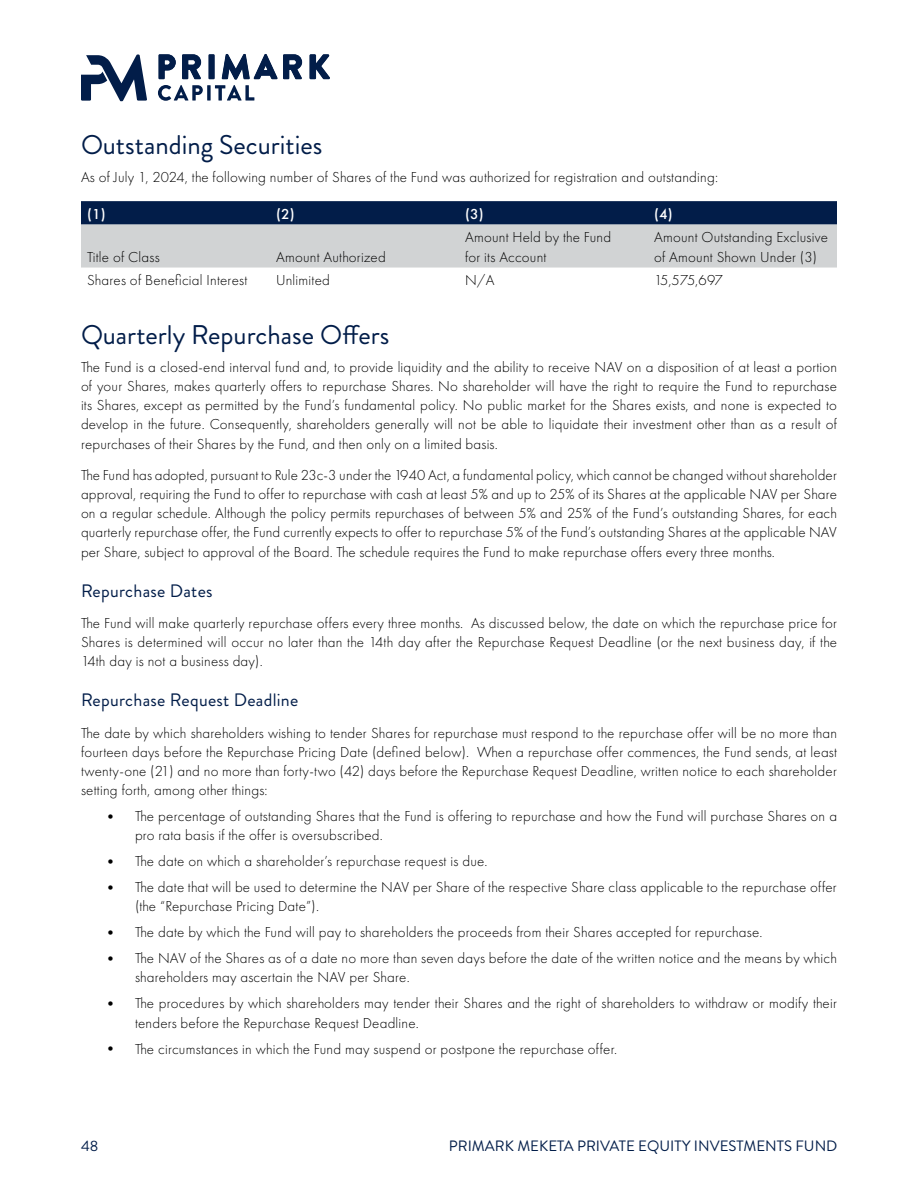
<style>
.page{position:relative;width:918px;height:1188px;background:#fff}
.page>*{position:absolute;margin:0;border:0;box-sizing:border-box;transform-origin:0 0}
.t1{font:27px "Brandon Grotesque";color:#021d49}
.t2{font:18px "Brandon Grotesque";letter-spacing:.015em;color:#021d49}
.t3{font:300 15px/19.2px "Futura PT";letter-spacing:.015em;color:#000}
.t4{font:15px "Brandon Grotesque";color:#021d49}
.t5{font:500 15px "Futura PT";color:#fff}
</style>
<div class="page">
<svg style="left:81px;top:55px;width:66px;height:46px"></svg>
<div style="left:209px;top:55px;width:5px;height:24px;background:#021d49"></div>
<div style="left:209px;top:54px;width:6px;height:25px;border:1px solid #021d49"></div>
<svg style="left:309px;top:54px;width:21px;height:26px"></svg>
<svg style="left:158px;top:54px;width:45px;height:47px"></svg>
<svg style="left:207px;top:85px;width:4px;height:16px"></svg>
<svg style="left:215px;top:54px;width:88px;height:47px"></svg>
<svg style="left:81px;top:201px;width:756px;height:67px;background:#8994a4"></svg>
<h1 class="t1" style="left:81px;top:126px;width:243px">Outstanding Securities</h1>
<p class="t3" style="left:81px;top:168px;width:639px">As of July 1, 2024, the following number of Shares of the Fund was authorized for registration and outstanding:</p>
<p class="t5" style="left:87px;top:205px;width:20px">(1)</p>
<p class="t5" style="left:276px;top:205px;width:20px">(2)</p>
<p class="t5" style="left:465px;top:205px;width:20px">(3)</p>
<p class="t5" style="left:654px;top:205px;width:20px">(4)</p>
<p class="t3" style="left:87px;top:247px;width:74px">Title of Class</p>
<p class="t3" style="left:276px;top:247px;width:111px">Amount Authorized</p>
<p class="t3" style="left:465px;top:227px;width:148px">Amount Held by the Fund for its Account</p>
<p class="t3" style="left:654px;top:227px;width:176px">Amount Outstanding Exclusive of Amount Shown Under (3)</p>
<p class="t3" style="left:87px;top:271px;width:162px">Shares of Beneficial Interest</p>
<p class="t3" style="left:276px;top:271px;width:55px">Unlimited</p>
<p class="t3" style="left:465px;top:271px;width:31px">N/A</p>
<p class="t3" style="left:654px;top:271px;width:71px">15,575,697</p>
<h1 class="t1" style="left:81px;top:316px;width:310px">Quarterly Repurchase Offers</h1>
<p class="t3" style="left:81px;top:357px;width:758px;text-align:justify">The Fund is a closed-end interval fund and, to provide liquidity and the ability to receive NAV on a disposition of at least a portion of your Shares, makes quarterly offers to repurchase Shares. No shareholder will have the right to require the Fund to repurchase its Shares, except as permitted by the Fund’s fundamental policy. No public market for the Shares exists, and none is expected to develop in the future. Consequently, shareholders generally will not be able to liquidate their investment other than as a result of repurchases of their Shares by the Fund, and then only on a limited basis.</p>
<p class="t3" style="left:81px;top:465px;width:758px;text-align:justify">The Fund has adopted, pursuant to Rule 23c-3 under the 1940 Act, a fundamental policy, which cannot be changed without shareholder approval, requiring the Fund to offer to repurchase with cash at least 5% and up to 25% of its Shares at the applicable NAV per Share on a regular schedule. Although the policy permits repurchases of between 5% and 25% of the Fund’s outstanding Shares, for each quarterly repurchase offer, the Fund currently expects to offer to repurchase 5% of the Fund’s outstanding Shares at the applicable NAV per Share, subject to approval of the Board. The schedule requires the Fund to make repurchase offers every three months.</p>
<p class="t2" style="left:81px;top:578px;width:133px">Repurchase Dates</p>
<p class="t3" style="left:81px;top:613px;width:758px;text-align:justify">The Fund will make quarterly repurchase offers every three months. As discussed below, the date on which the repurchase price for Shares is determined will occur no later than the 14th day after the Repurchase Request Deadline (or the next business day, if the 14th day is not a business day).</p>
<p class="t2" style="left:81px;top:688px;width:219px">Repurchase Request Deadline</p>
<p class="t3" style="left:81px;top:723px;width:758px;text-align:justify">The date by which shareholders wishing to tender Shares for repurchase must respond to the repurchase offer will be no more than fourteen days before the Repurchase Pricing Date (defined below). When a repurchase offer commences, the Fund sends, at least twenty‑one (21) and no more than forty‑two (42) days before the Repurchase Request Deadline, written notice to each shareholder setting forth, among other things:</p>
<p class="t3" style="left:135px;top:807px;width:704px;text-indent:-27px">• The percentage of outstanding Shares that the Fund is offering to repurchase and how the Fund will purchase Shares on a pro rata basis if the offer is oversubscribed.</p>
<p class="t3" style="left:108px;top:852px;width:381px">• The date on which a shareholder’s repurchase request is due.</p>
<p class="t3" style="left:135px;top:878px;width:703px;text-indent:-27px">• The date that will be used to determine the NAV per Share of the respective Share class applicable to the repurchase offer (the “Repurchase Pricing Date”).</p>
<p class="t3" style="left:108px;top:923px;width:656px">• The date by which the Fund will pay to shareholders the proceeds from their Shares accepted for repurchase.</p>
<p class="t3" style="left:135px;top:949px;width:704px;text-indent:-27px">• The NAV of the Shares as of a date no more than seven days before the date of the written notice and the means by which shareholders may ascertain the NAV per Share.</p>
<p class="t3" style="left:135px;top:994px;width:704px;text-indent:-27px">• The procedures by which shareholders may tender their Shares and the right of shareholders to withdraw or modify their tenders before the Repurchase Request Deadline.</p>
<p class="t3" style="left:108px;top:1039px;width:511px">• The circumstances in which the Fund may suspend or postpone the repurchase offer.</p>
<p class="t4" style="left:81px;top:1136px;width:19px">48</p>
<p class="t4" style="left:449px;top:1136px;width:390px">PRIMARK MEKETA PRIVATE EQUITY INVESTMENTS FUND</p>
</div>
